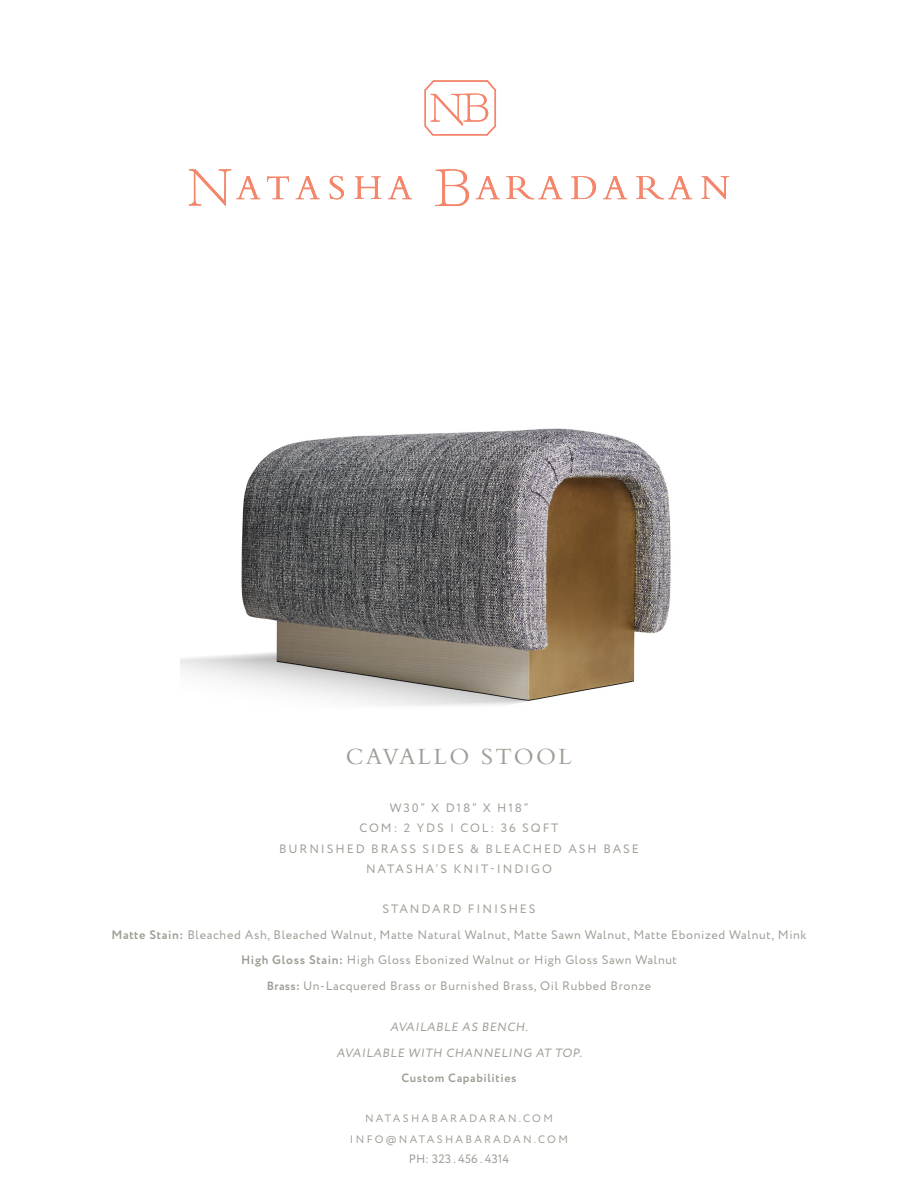
<style>
.page{position:relative;width:918px;height:1188px;background:#fff}
.page>*{position:absolute;margin:0;border:0;box-sizing:border-box;transform-origin:0 0}
.t1{font:24.3px "Bembo";letter-spacing:.1em;color:#9f9f97}
.t2{font:12.3px "Circe";letter-spacing:.05em;color:#9f9f97}
.t3{font:12.15px/20.2px "Circe";letter-spacing:.16em;color:#9f9f97;text-align:center}
.t4{font:12.15px "Circe";color:#9f9e97}
.t5{font:12px "Circe";color:#9f9f97}
.t6{font:700 12px "Circe";letter-spacing:.05em;color:#9f9f97}
.t7{font:10.8px "Circe";letter-spacing:.21em;color:#9f9f97}
.s1{font-weight:700}
.s2{font-weight:700;font-size:12px}
</style>
<div class="page">
<img style="left:180px;top:428px;width:491px;height:278px">
<svg style="left:188px;top:169px;width:72px;height:37px"></svg>
<svg style="left:267px;top:176px;width:22px;height:23px"></svg>
<svg style="left:296px;top:176px;width:24px;height:23px"></svg>
<svg style="left:330px;top:176px;width:14px;height:23px"></svg>
<svg style="left:355px;top:176px;width:26px;height:23px"></svg>
<svg style="left:388px;top:176px;width:24px;height:23px"></svg>
<svg style="left:435px;top:169px;width:34px;height:37px"></svg>
<svg style="left:476px;top:176px;width:24px;height:23px"></svg>
<svg style="left:506px;top:176px;width:56px;height:23px"></svg>
<svg style="left:571px;top:176px;width:25px;height:23px"></svg>
<svg style="left:603px;top:176px;width:24px;height:23px"></svg>
<svg style="left:636px;top:176px;width:56px;height:23px"></svg>
<svg style="left:701px;top:176px;width:28px;height:23px"></svg>
<svg style="left:425px;top:80px;width:71px;height:56px"></svg>
<p class="t1" style="left:346px;top:742px;width:228px">CAVALLO STOOL</p>
<p class="t3" style="left:390px;top:798px;width:140px">W30” X D18” X H18”</p>
<p class="t3" style="left:279px;top:818px;width:361px">COM: 2 YDS | COL: 36 SQFT<br>BURNISHED BRASS SIDES &amp; BLEACHED ASH BASE</p>
<p class="t3" style="left:366px;top:859px;width:187px">NATASHA’S KNIT-INDIGO</p>
<p class="t3" style="left:382px;top:899px;width:155px">STANDARD FINISHES</p>
<p class="t2" style="left:111px;top:926px;width:697px"><span class="s1">Matte Stain:</span> Bleached Ash, Bleached Walnut, Matte Natural Walnut, Matte Sawn Walnut, Matte Ebonized Walnut, Mink</p>
<p class="t2" style="left:241px;top:952px;width:437px"><span class="s1">High Gloss Stain:</span> High Gloss Ebonized Walnut or High Gloss Sawn Walnut</p>
<p class="t2" style="left:267px;top:977px;width:386px"><span class="s2">Brass:</span> Un-Lacquered Brass or Burnished Brass, Oil Rubbed Bronze</p>
<p class="t5" style="left:390px;top:1019px;width:142px">AVAILABLE AS BENCH.</p>
<p class="t5" style="left:336px;top:1045px;width:249px">AVAILABLE WITH CHANNELING AT TOP.</p>
<p class="t6" style="left:401px;top:1070px;width:117px">Custom Capabilities</p>
<p class="t7" style="left:365px;top:1111px;width:189px">NATASHABARADARAN.COM</p>
<p class="t7" style="left:350px;top:1132px;width:220px">INFO@NATASHABARADAN.COM</p>
<p class="t4" style="left:409px;top:1151px;width:102px">PH: 323 . 456 . 4314</p>
</div>
